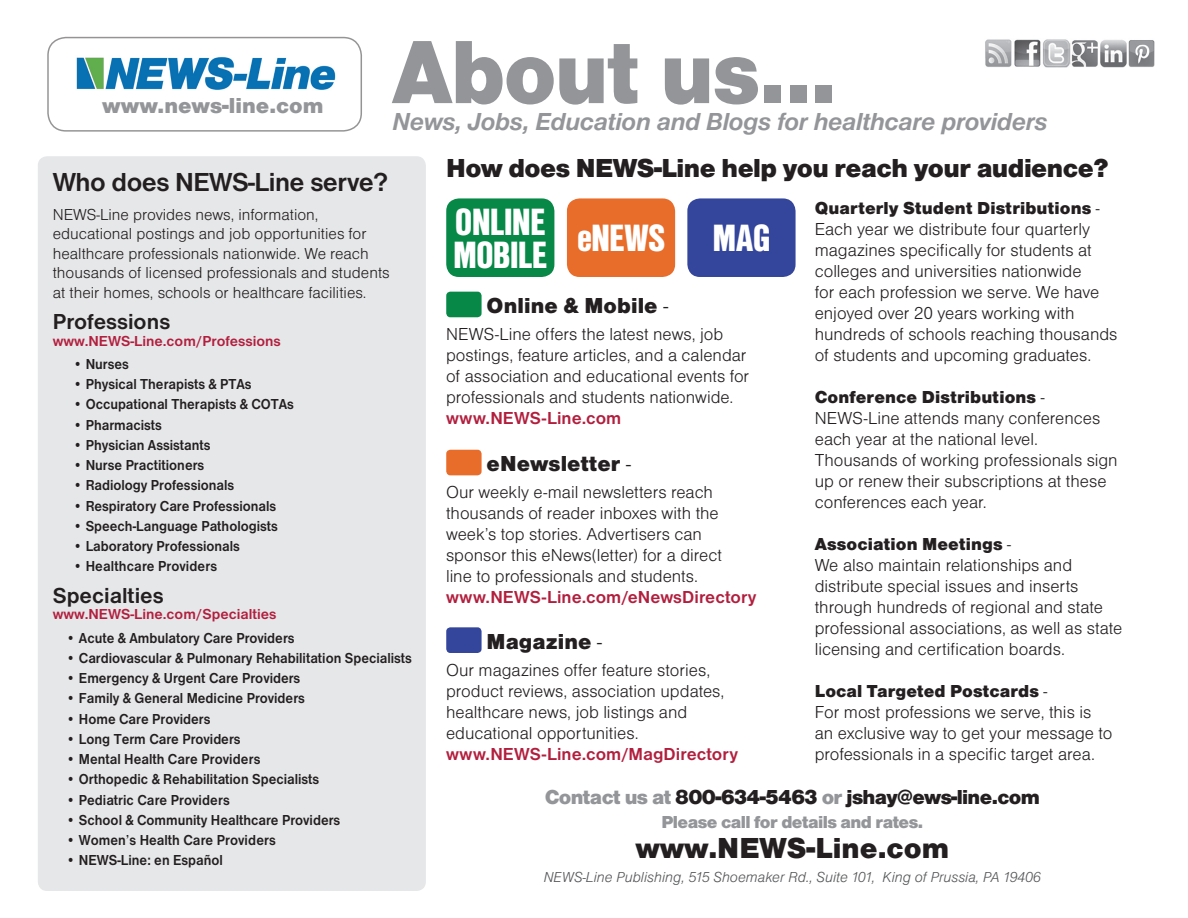
<style>
.page{position:relative;width:1188px;height:918px;background:#fff}
.page>*{position:absolute;margin:0;border:0;box-sizing:border-box;transform-origin:0 0}
.t1{font:93px "Nimbus San D Blac";letter-spacing:-.01em;color:#939598;scale:.95 1}
.t2{font:39.45px/33px "Nimbus San D Blac Cond";letter-spacing:-.02em;color:#fff}
.t3{font:30px "Nimbus San D Blac";color:#231f20}
.t4{font:27px "Nimbus San D Blac";letter-spacing:-.02em;color:#231f20}
.t5{font:700 27px "Nimbus San D";letter-spacing:-.02em;color:#231f20}
.t6{font:italic 700 25.5px "Nimbus San D";letter-spacing:-.015em;color:#939598}
.t7{font:22.5px "Nimbus San D Blac";letter-spacing:.005em;color:#231f20}
.t8{font:700 22.5px "Nimbus San D";color:#231f20}
.t9{font:22.5px "Nimbus San D Blac";color:#939598}
.t10{font:21px "Nimbus San D Blac";letter-spacing:-.03em;color:#231f20}
.t11{font:18px/21px "Nimbus San D Ligh";color:#231f20}
.t12{font:18px "Nimbus San D Blac";letter-spacing:-.03em;color:#939598}
.t13{font:16.5px/19.5px "Nimbus San D Ligh";color:#231f20}
.t14{font:700 15px "Nimbus San D";color:#231f20;scale:.92 1}
.t15{font:15px "Nimbus San D Ligh Ital";color:#57585a}
.t16{font:700 15px "Nimbus San D";color:#b21f3e}
.s1{font-family:"Nimbus San D Blac"}
.s2{font-family:"Nimbus San D Ligh"}
.s3{font-family:"Nimbus San D";font-weight:700;color:#b21f3e}
.s4{color:#939598}
</style>
<div class="page">
<div style="left:39px;top:157px;width:386px;height:733px;background:#e6e7e9;border-radius:9px"></div>
<div style="left:38px;top:156px;width:388px;height:735px;border:2px solid #e6e7e9;border-radius:9px"></div>
<img style="left:985px;top:39px;width:170px;height:28px">
<div style="left:446px;top:198px;width:108px;height:79px;background:#078847;border-radius:13px"></div>
<div style="left:567px;top:198px;width:108px;height:79px;background:#e86c2a;border-radius:13px"></div>
<div style="left:687px;top:198px;width:109px;height:79px;background:#34459c;border-radius:13px"></div>
<div style="left:446px;top:292px;width:36px;height:25px;background:#078847;border-radius:4px"></div>
<div style="left:446px;top:450px;width:36px;height:25px;background:#e86c2a;border-radius:4px"></div>
<div style="left:446px;top:627px;width:36px;height:26px;background:#34459c;border-radius:4px"></div>
<div style="left:47px;top:37px;width:315px;height:95px;border:2px solid #231f20;border-radius:18px"></div>
<img style="left:76px;top:57px;width:260px;height:33px">
<p class="t9" style="left:102px;top:92px;width:223px">www.news-line.com</p>
<p class="t1" style="left:392px;top:18px;width:469px">About us...</p>
<p class="t6" style="left:392px;top:107px;width:657px">News, Jobs, Education and Blogs for healthcare providers</p>
<p class="t5" style="left:53px;top:167px;width:142px">Who does NEWS</p>
<p class="t5" style="left:248px;top:167px;width:141px">-Line serve?</p>
<p class="t13" style="left:53px;top:204px;width:338px">NEWS-Line provides news, information, educational postings and job opportunities for healthcare professionals nationwide. We reach thousands of licensed professionals and students at their homes, schools or healthcare facilities.</p>
<p class="t8" style="left:53px;top:309px;width:119px">Professions</p>
<p class="t16" style="left:53px;top:332px;width:230px">www.news-line.com/Professions</p>
<p class="t14" style="left:73px;top:355px;width:62px">• Nurses</p>
<p class="t14" style="left:73px;top:376px;width:196px">• Physical Therapists &amp; PTAs</p>
<p class="t14" style="left:73px;top:396px;width:242px">• Occupational Therapists &amp; COTAs</p>
<p class="t14" style="left:73px;top:416px;width:98px">• Pharmacists</p>
<p class="t14" style="left:73px;top:436px;width:151px">• Physician Assistants</p>
<p class="t14" style="left:73px;top:457px;width:144px">• Nurse Practitioners</p>
<p class="t14" style="left:73px;top:477px;width:177px">• Radiology Professionals</p>
<p class="t14" style="left:73px;top:497px;width:222px">• Respiratory Care Professionals</p>
<p class="t14" style="left:73px;top:517px;width:224px">• Speech-Language Pathologists</p>
<p class="t14" style="left:73px;top:538px;width:183px">• Laboratory Professionals</p>
<p class="t14" style="left:73px;top:558px;width:158px">• Healthcare Providers</p>
<p class="t8" style="left:53px;top:583px;width:112px">Specialties</p>
<p class="t16" style="left:53px;top:606px;width:225px">www.news-line.com/Specialties</p>
<p class="t14" style="left:66px;top:629px;width:250px">• Acute &amp; Ambulatory Care Providers</p>
<p class="t14" style="left:66px;top:649px;width:377px">• Cardiovascular &amp; Pulmonary Rehabilitation Specialists</p>
<p class="t14" style="left:66px;top:670px;width:256px">• Emergency &amp; Urgent Care Providers</p>
<p class="t14" style="left:66px;top:690px;width:261px">• Family &amp; General Medicine Providers</p>
<p class="t14" style="left:66px;top:710px;width:158px">• Home Care Providers</p>
<p class="t14" style="left:66px;top:730px;width:191px">• Long Term Care Providers</p>
<p class="t14" style="left:66px;top:751px;width:213px">• Mental Health Care Providers</p>
<p class="t14" style="left:66px;top:771px;width:276px">• Orthopedic &amp; Rehabilitation Specialists</p>
<p class="t14" style="left:66px;top:791px;width:179px">• Pediatric Care Providers</p>
<p class="t14" style="left:66px;top:811px;width:299px">• School &amp; Community Healthcare Providers</p>
<p class="t14" style="left:66px;top:832px;width:229px">• Women’s Health Care Providers</p>
<p class="t14" style="left:66px;top:852px;width:172px">• NEWS-Line: en Español</p>
<p class="t4" style="left:446px;top:152px;width:664px">How does NEWS-Line help you reach your audience?</p>
<p class="t11" style="left:815px;top:197px;width:304px"><span class="s1">Quarterly Student Distributions</span> - Each year we distribute four quarterly magazines specifically for students at colleges and universities nationwide<br>for each profession we serve. We have enjoyed over 20 years working with hundreds of schools reaching thousands of students and upcoming graduates.</p>
<p class="t11" style="left:815px;top:386px;width:304px"><span class="s1">Conference Distributions</span> - NEWS-Line attends many conferences each year at the national level.<br>Thousands of working professionals sign up or renew their subscriptions at these conferences each year.</p>
<p class="t11" style="left:815px;top:533px;width:309px"><span class="s1">Association Meetings</span> -<br>We also maintain relationships and distribute special issues and inserts through hundreds of regional and state professional associations, as well as state licensing and certification boards.</p>
<p class="t11" style="left:815px;top:680px;width:299px"><span class="s1">Local Targeted Postcards</span> -<br>For most professions we serve, this is an exclusive way to get your message to professionals in a specific target area.</p>
<p class="t2" style="left:453px;top:205px;width:94px">ONLINE<br>MOBILE</p>
<p class="t2" style="left:577px;top:221px;width:195px">ENEWS MAG</p>
<p class="t7" style="left:487px;top:293px;width:183px">Online &amp; Mobile <span class="s2">-</span></p>
<p class="t11" style="left:446px;top:324px;width:305px">NEWS-Line offers the latest news, job postings, feature articles, and a calendar of association and educational events for professionals and students nationwide. <span class="s3">www.news-line.com</span></p>
<p class="t7" style="left:487px;top:450px;width:146px">eNewsletter <span class="s2">-</span></p>
<p class="t11" style="left:446px;top:481px;width:312px">Our weekly e-mail newsletters reach thousands of reader inboxes with the week’s top stories. Advertisers can sponsor this eNews(letter) for a direct<br>line to professionals and students. <span class="s3">www.news-line.com/eNewsDirectory</span></p>
<p class="t7" style="left:487px;top:629px;width:117px">Magazine <span class="s2">-</span></p>
<p class="t11" style="left:446px;top:660px;width:293px">Our magazines offer feature stories, product reviews, association updates, healthcare news, job listings and educational opportunities. <span class="s3">www.news-line.com/MagDirectory</span></p>
<p class="t10" style="left:545px;top:785px;width:497px"><span class="s4">Contact us at</span> 800-634-5463 <span class="s4">or</span> jshay@ews-line.com</p>
<p class="t12" style="left:661px;top:811px;width:263px">Please call for details and rates.</p>
<p class="t3" style="left:635px;top:830px;width:105px">www.news</p>
<p class="t3" style="left:807px;top:830px;width:144px">-line.com</p>
<p class="t15" style="left:544px;top:869px;width:499px">NEWS-Line Publishing, 515 Shoemaker Rd., Suite 101, King of Prussia, PA 19406</p>
</div>
